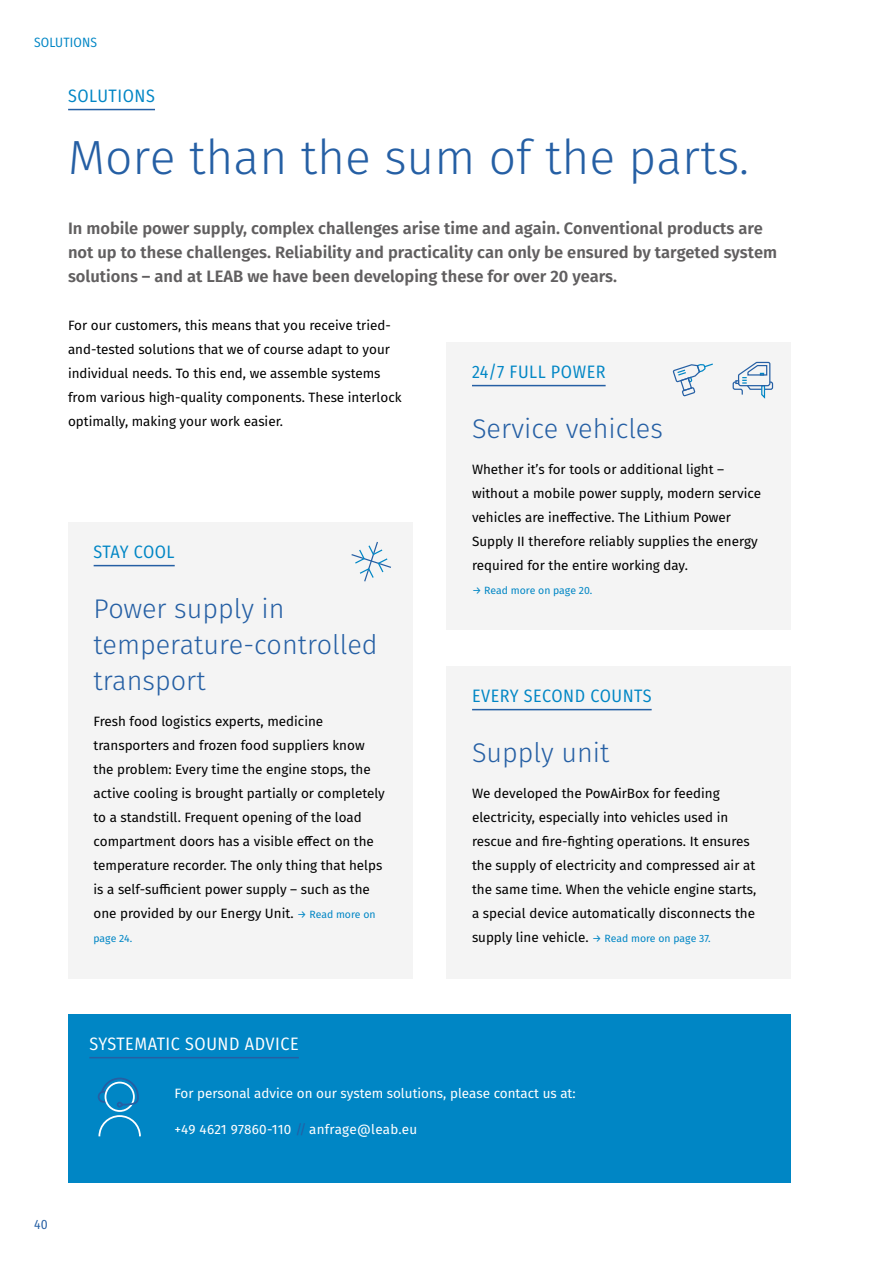
<style>
.page{position:relative;width:893px;height:1263px;background:#fff}
.page>*{position:absolute;margin:0;border:0;box-sizing:border-box;transform-origin:0 0}
.produkte_h1{font:300 48px "Fira Sans";color:#255fa4}
.produkte_h2{font:300 27px/36px "Fira Sans";color:#255fa4}
.überzeile{font:18px "Fira Sans Condensed";letter-spacing:.03em;color:#0086c5}
.überzeile-2{font:18px "Fira Sans Condensed";letter-spacing:.03em;color:#fff}
.überzeile-3{font:18px "Fira Sans Condensed";letter-spacing:.01em;color:#0086c5}
.kategorie-sl{font:600 16.5px/24px "Fira Sans";color:#615f60}
.text{font:13.5px/24px "Fira Sans";color:#000}
.text-2{font:13.5px "Fira Sans";color:#fff}
.überzeile-4{font:13.5px "Fira Sans";letter-spacing:.02em;color:#fff}
.bullets{font:13.5px "Fira Sans Condensed";letter-spacing:.01em;color:#0086c5}
.t1{font:13.5px "Fira Sans Condensed";color:#255fa4}
.text-3{font:10.5px "Fira Sans";color:#0086c5}
.s1{font-size:10.5px;color:#0086c5}
.s2{color:#255fa4}
</style>
<div class="page">
<hr style="left:68px;top:109px;width:87px;height:1px;background:#255fa4">
<div style="left:446px;top:666px;width:345px;height:312px;background:#f4f4f4"></div>
<hr style="left:472px;top:709px;width:180px;height:1px;background:#255fa4">
<div style="left:68px;top:522px;width:344px;height:456px;background:#f4f4f4"></div>
<hr style="left:94px;top:565px;width:81px;height:1px;background:#255fa4">
<svg style="left:351px;top:542px;width:40px;height:40px"></svg>
<div style="left:446px;top:342px;width:345px;height:287px;background:#f4f4f4"></div>
<hr style="left:472px;top:385px;width:134px;height:1px;background:#255fa4">
<svg style="left:673px;top:363px;width:40px;height:34px"></svg>
<svg style="left:732px;top:361px;width:41px;height:38px"></svg>
<div style="left:68px;top:1014px;width:723px;height:168px;background:#0086c5"></div>
<hr style="left:89px;top:1057px;width:210px;height:1px;background:#255fa4">
<div style="left:105px;top:1082px;width:30px;height:30px;border:2px solid #fff;border-radius:50%"></div>
<svg style="left:98px;top:1115px;width:43px;height:22px"></svg>
<svg style="left:97px;top:1077px;width:42px;height:31px"></svg>
<p class="bullets" style="left:34px;top:32px;width:64px">SOLUTIONS</p>
<p class="überzeile" style="left:68px;top:82px;width:88px">SOLUTIONS</p>
<p class="produkte_h1" style="left:68px;top:123px;width:683px">More than the sum of the parts.</p>
<p class="kategorie-sl" style="left:68px;top:215px;width:711px">In mobile power supply, complex challenges arise time and again. Conventional products are not up to these challenges. Reliability and practicality can only be ensured by targeted system solutions – and at LEAB we have been developing these for over 20 years.</p>
<p class="text" style="left:68px;top:313px;width:335px">For our customers, this means that you receive tried&shy;and-tested solutions that we of course adapt to your individual needs. To this end, we assemble systems from various high-quality components. These interlock optimally, making your work easier.</p>
<p class="überzeile" style="left:472px;top:358px;width:135px">24/7 FULL POWER</p>
<h3 class="produkte_h2" style="left:472px;top:411px;width:192px">Service vehicles</h3>
<p class="text" style="left:472px;top:457px;width:291px">Whether it’s for tools or additional light – without a mobile power supply, modern service vehicles are ineffective. The Lithium Power Supply II therefore reliably supplies the energy required for the entire working day.</p>
<p class="text-3" style="left:472px;top:582px;width:122px">→ Read more on page 20.</p>
<p class="überzeile-3" style="left:94px;top:538px;width:82px">STAY COOL</p>
<h3 class="produkte_h2" style="left:94px;top:591px;width:286px">Power supply in temperature-controlled transport</h3>
<p class="text" style="left:94px;top:709px;width:293px">Fresh food logistics experts, medicine transporters and frozen food suppliers know the problem: Every time the engine stops, the active cooling is brought partially or completely to a standstill. Frequent opening of the load compartment doors has a visible effect on the temperature recorder. The only thing that helps is a self-sufficient power supply – such as the one provided by our Energy Unit. <span class="s1">→ Read more on</span></p>
<p class="text-3" style="left:94px;top:930px;width:40px">page 24.</p>
<p class="überzeile" style="left:472px;top:682px;width:181px">EVERY SECOND COUNTS</p>
<h3 class="produkte_h2" style="left:472px;top:735px;width:139px">Supply unit</h3>
<p class="text" style="left:472px;top:781px;width:286px">We developed the PowAirBox for feeding electricity, especially into vehicles used in rescue and fire-fighting operations. It ensures the supply of electricity and compressed air at the same time. When the vehicle engine starts, a special device automatically disconnects the supply line vehicle. <span class="s1">→ Read more on page 37.</span></p>
<p class="t1" style="left:34px;top:1214px;width:15px">40</p>
<p class="überzeile-2" style="left:89px;top:1030px;width:211px">SYSTEMATIC SOUND ADVICE</p>
<p class="text-2" style="left:174px;top:1083px;width:403px">For personal advice on our system solutions, please contact us at:</p>
<p class="überzeile-4" style="left:174px;top:1119px;width:244px">+49 4621 97860-110 <span class="s2">//</span> anfrage@leab.eu</p>
</div>
